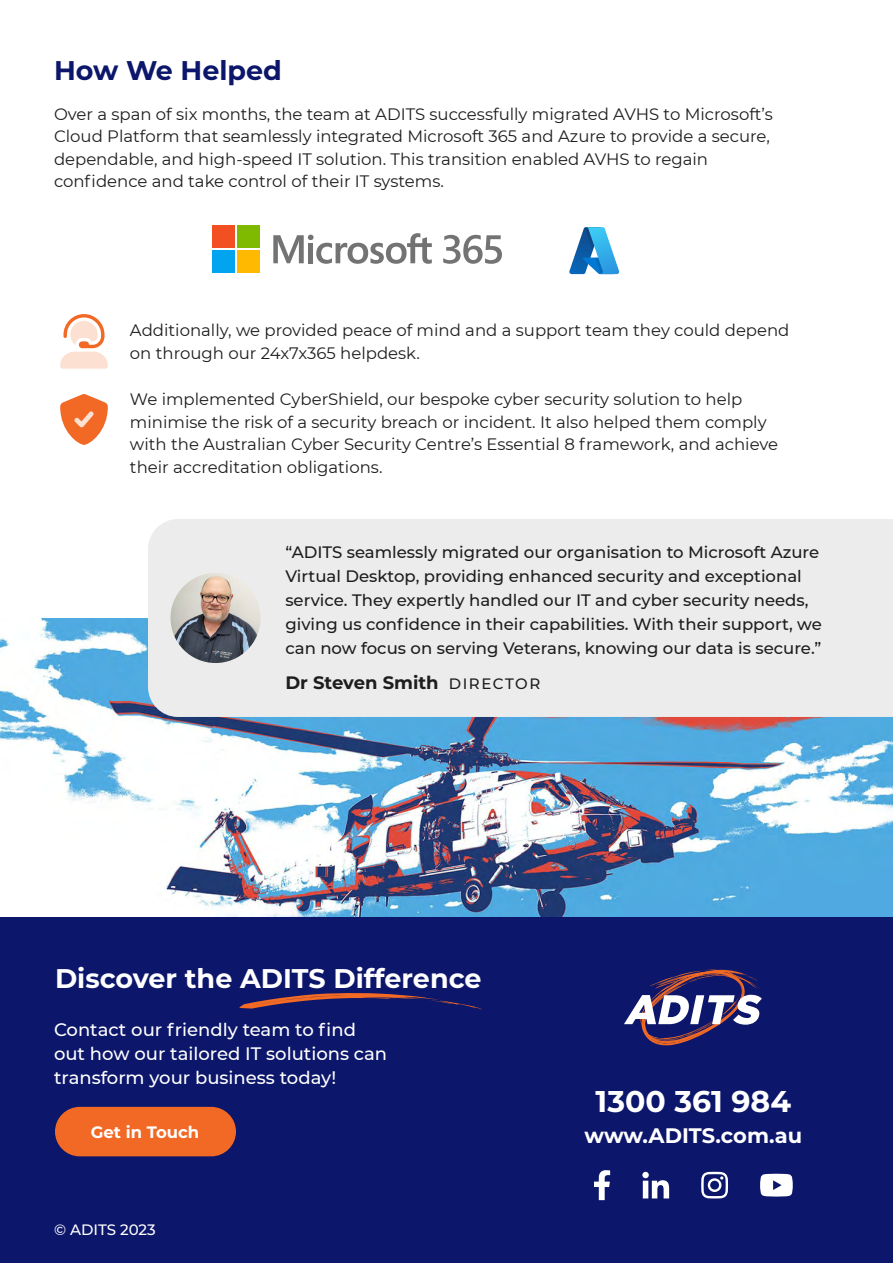
<style>
.page{position:relative;width:893px;height:1263px;background:#fff}
.page>*{position:absolute;margin:0;border:0;box-sizing:border-box;transform-origin:0 0}
.t1{font:700 30px "Montserrat";color:#fff}
.t2{font:700 27px "Montserrat";color:#fff}
.t3{font:700 27px "Montserrat";color:#0c166b}
.t4{font:700 21px "Montserrat";color:#fff}
.t5{font:500 18px/24px "Montserrat";color:#fff}
.t6{font:700 18px "Montserrat";color:#1d1d1d}
.t7{font:16.5px/22.5px "Montserrat";color:#1d1d1d}
.t8{font:500 16.5px/24px "Montserrat";color:#1d1d1d}
.t9{font:700 16.5px "Montserrat";color:#fff}
.t10{font:500 15px "Montserrat";color:#fff}
.s1{font-weight:500;font-size:15px}
</style>
<div class="page">
<div style="left:0;top:917px;width:893px;height:346px;background:#0c166b"></div>
<div style="left:55px;top:1107px;width:181px;height:49px;background:#f26925;border-radius:25px"></div>
<svg style="left:624px;top:970px;width:138px;height:75px"></svg>
<svg style="left:760px;top:1174px;width:33px;height:22px"></svg>
<svg style="left:642px;top:1172px;width:27px;height:26px"></svg>
<svg style="left:701px;top:1172px;width:27px;height:26px"></svg>
<svg style="left:594px;top:1170px;width:16px;height:30px"></svg>
<svg style="left:239px;top:993px;width:243px;height:16px"></svg>
<img style="left:0;top:618px;width:893px;height:299px">
<div style="left:212px;top:226px;width:23px;height:22px;background:#f25022"></div>
<div style="left:237px;top:226px;width:22px;height:22px;background:#7fba00"></div>
<div style="left:212px;top:250px;width:23px;height:23px;background:#00a4ef"></div>
<div style="left:237px;top:250px;width:22px;height:23px;background:#ffb900"></div>
<svg style="left:273px;top:233px;width:159px;height:31px"></svg>
<svg style="left:443px;top:235px;width:59px;height:29px"></svg>
<svg style="left:569px;top:227px;width:50px;height:47px"></svg>
<div style="left:148px;top:519px;width:745px;height:198px;background:#ececec"></div>
<img style="left:171px;top:573px;width:90px;height:90px;border-radius:45px">
<svg style="left:60px;top:314px;width:48px;height:55px"></svg>
<svg style="left:60px;top:394px;width:48px;height:51px"></svg>
<h2 class="t3" style="left:54px;top:51px;width:229px">How We Helped</h2>
<p class="t7" style="left:54px;top:102px;width:720px">Over a span of six months, the team at ADITS successfully migrated AVHS to Microsoft’s Cloud Platform that seamlessly integrated Microsoft 365 and Azure to provide a secure, dependable, and high-speed IT solution. This transition enabled AVHS to regain confidence and take control of their IT systems.</p>
<p class="t7" style="left:130px;top:318px;width:661px">Additionally, we provided peace of mind and a support team they could depend on through our 24x7x365 helpdesk.</p>
<p class="t7" style="left:130px;top:388px;width:650px">We implemented CyberShield, our bespoke cyber security solution to help minimise the risk of a security breach or incident. It also helped them comply with the Australian Cyber Security Centre’s Essential 8 framework, and achieve their accreditation obligations.</p>
<p class="t8" style="left:285px;top:539px;width:538px">“ADITS seamlessly migrated our organisation to Microsoft Azure Virtual Desktop, providing enhanced security and exceptional service. They expertly handled our IT and cyber security needs, giving us confidence in their capabilities. With their support, we can now focus on serving Veterans, knowing our data is secure.”</p>
<p class="t6" style="left:285px;top:670px;width:256px">Dr Steven Smith <span class="s1">DIRECTOR</span></p>
<h2 class="t2" style="left:55px;top:959px;width:428px">Discover the ADITS Difference</h2>
<p class="t5" style="left:54px;top:1017px;width:335px">Contact our friendly team to find out how our tailored IT solutions can transform your business today!</p>
<p class="t9" style="left:91px;top:1120px;width:110px">Get in Touch</p>
<p class="t10" style="left:54px;top:1219px;width:103px">© ADITS 2023</p>
<h1 class="t1" style="left:596px;top:1079px;width:197px">1300 361 984</h1>
<p class="t4" style="left:585px;top:1120px;width:219px">www.ADITS.com.au</p>
</div>
